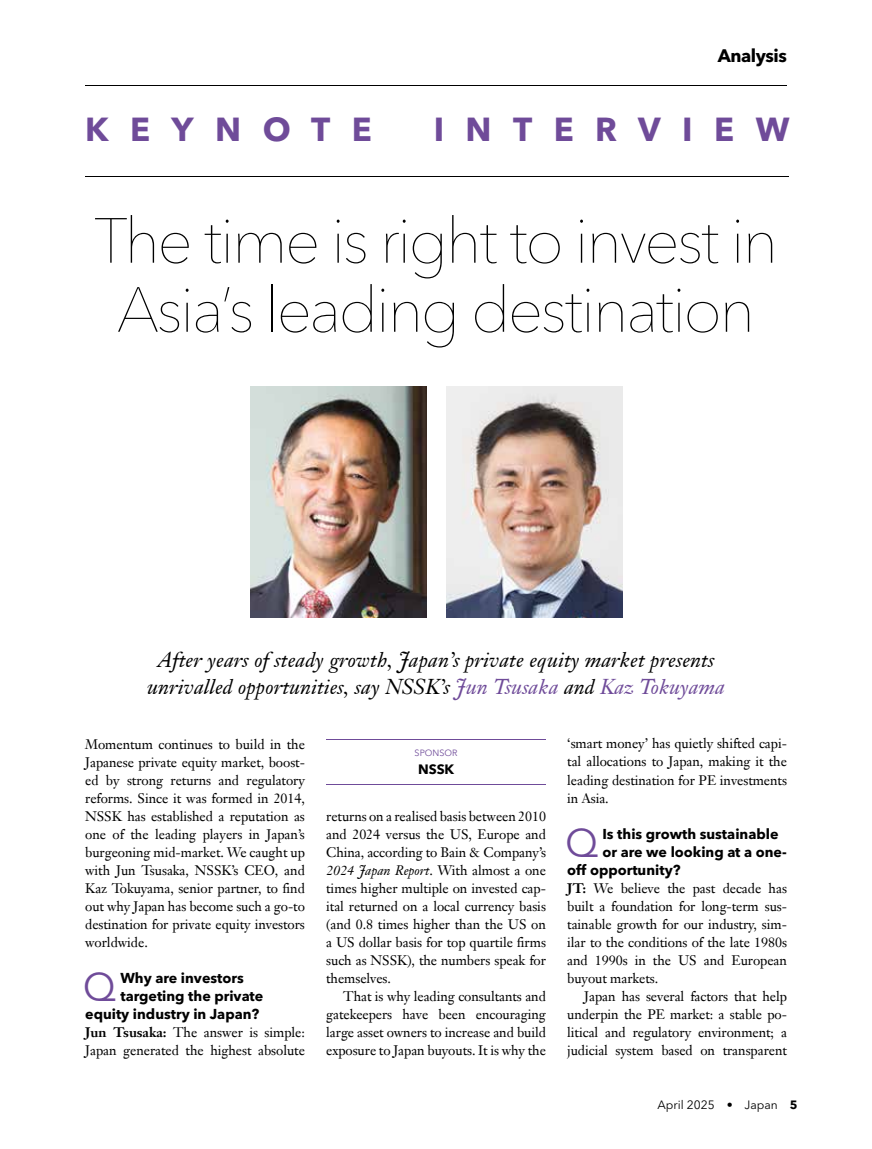
<style>
.page{position:relative;width:872px;height:1149px;background:#fff}
.page>*{position:absolute;margin:0;border:0;box-sizing:border-box;transform-origin:0 0}
.t1{font:200 63px/69px "Avenir Next LT Pro";letter-spacing:-.04em;color:#000;text-align:center}
.t2{font:39.6px "Avenir Next LT Pro";color:#6f4b99}
.t3{font:700 33px "Avenir Next LT Pro";letter-spacing:.65em;color:#6f4b99}
.t4{font:italic 21px/27px "Janson Text LT Pro";letter-spacing:.005em;color:#000;text-align:center}
.t5{font:700 18px "Avenir Next LT Pro";letter-spacing:-.025em;color:#000}
.t6{font:700 14.25px "Avenir Next LT Pro";color:#000}
.t7{font:13.5px/18px "Janson Text LT Pro";letter-spacing:-.005em;color:#000;text-align:justify}
.t8{font:700 13.5px "Avenir Next LT Pro";color:#000}
.t9{font:12px "Avenir Next LT Pro";color:#000}
.t10{font:9px "Avenir Next LT Pro";color:#6f4b99}
.s1{color:#6f4b99}
.s2{font-style:italic}
.s3{font-weight:700}
</style>
<div class="page">
<hr style="left:85px;top:85px;width:702px;height:1px;background:#000">
<hr style="left:85px;top:176px;width:704px;height:1px;background:#000">
<hr style="left:326px;top:738px;width:220px;height:1px;background:#6f4b99">
<hr style="left:326px;top:783px;width:220px;height:1px;background:#6f4b99">
<img style="left:250px;top:387px;width:176px;height:230px">
<img style="left:446px;top:387px;width:176px;height:230px">
<h3 class="t5" style="left:717px;top:45px;width:71px">Analysis</h3>
<h3 class="t3" style="left:85px;top:109px;width:288px">KEYNOTE</h3>
<h3 class="t3" style="left:434px;top:109px;width:357px">INTERVIEW</h3>
<h1 class="t1" style="left:94px;top:206px;width:686px">The time is right to invest in<br>Asia’s leading destination</h1>
<h3 class="t4" style="left:147px;top:645px;width:579px">After years of steady growth, Japan’s private equity market presents unrivalled opportunities, say NSSK’s <span class="s1">Jun Tsusaka</span> and <span class="s1">Kaz Tokuyama</span></h3>
<p class="t7" style="left:85px;top:734px;width:221px">Momentum continues to build in the Japanese private equity market, boost&shy;ed by strong returns and regulatory reforms. Since it was formed in 2014, NSSK has established a reputation as one of the leading players in Japan’s burgeoning mid-market. We caught up with Jun Tsusaka, NSSK’s CEO, and Kaz Tokuyama, senior partner, to find out why Japan has become such a go-to destination for private equity investors worldwide.</p>
<h2 class="t2" style="left:83px;top:962px;width:35px">Q</h2>
<p class="t6" style="left:120px;top:968px;width:125px">Why are investors</p>
<p class="t7" style="left:567px;top:734px;width:221px">‘smart money’ has quietly shifted capi&shy;tal allocations to Japan, making it the leading destination for PE investments in Asia.</p>
<h2 class="t2" style="left:565px;top:818px;width:35px">Q</h2>
<p class="t6" style="left:602px;top:824px;width:178px">Is this growth sustainable</p>
<p class="t10" style="left:414px;top:747px;width:44px">SPONSOR</p>
<p class="t8" style="left:418px;top:760px;width:38px">NSSK</p>
<p class="t7" style="left:326px;top:806px;width:221px">returns on a realised basis between 2010 and 2024 versus the US, Europe and China, according to Bain &amp; Company’s <span class="s2">2024 Japan Report</span>. With almost a one times higher multiple on invested cap&shy;ital returned on a local currency basis (and 0.8 times higher than the US on a US dollar basis for top quartile firms such as NSSK), the numbers speak for themselves.</p>
<p class="t7" style="left:326px;top:986px;width:221px;text-indent:17px">That is why leading consultants and gatekeepers have been encouraging large asset owners to increase and build exposure to Japan buyouts. It is why the</p>
<p class="t6" style="left:602px;top:842px;width:186px">or are we looking at a one-</p>
<p class="t6" style="left:567px;top:860px;width:115px">off opportunity?</p>
<p class="t7" style="left:567px;top:878px;width:221px"><span class="s3">JT:</span> We believe the past decade has built a foundation for long-term sus&shy;tainable growth for our industry, sim&shy;ilar to the conditions of the late 1980s and 1990s in the US and European buyout markets.</p>
<p class="t7" style="left:567px;top:986px;width:221px;text-indent:17px">Japan has several factors that help underpin the PE market: a stable po&shy;litical and regulatory environment; a judicial system based on transparent</p>
<p class="t6" style="left:120px;top:986px;width:145px">targeting the private</p>
<p class="t6" style="left:85px;top:1004px;width:176px">equity industry in Japan?</p>
<p class="t7" style="left:85px;top:1022px;width:221px"><span class="s3">Jun Tsusaka:</span> The answer is simple:<br>Japan generated the highest absolute</p>
<p class="t9" style="left:657px;top:1097px;width:142px">April 2025 • Japan <span class="s3">5</span></p>
</div>
